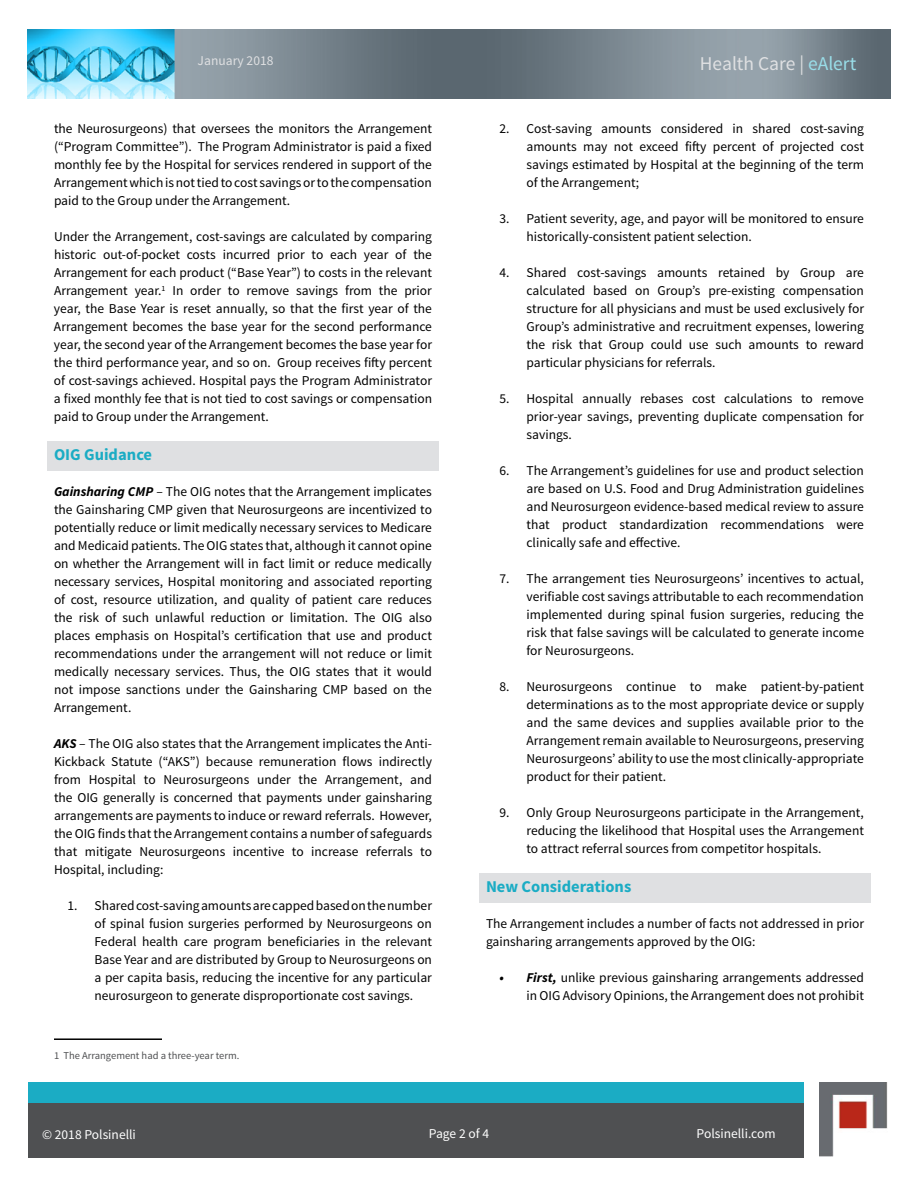
<style>
.page{position:relative;width:918px;height:1188px;background:#fff}
.page>*{position:absolute;margin:0;border:0;box-sizing:border-box;transform-origin:0 0}
.t1{font:19.5px "Source Sans Pro";color:#dfe0e2}
.t2{font:700 16.5px "Source Sans Pro";color:#1bacc4}
.t3{font:13.5px/18px "Source Sans Pro";color:#000;text-align:justify}
.t4{font:13.5px "Source Sans Pro";color:#fff}
.t5{font:13.5px "Source Sans Pro";color:#dfe0e2}
.t6{font:10.5px "Source Sans Pro";color:#4f5052}
.s1{color:#99dee9}
.s2{font-weight:700;font-style:italic}
</style>
<div class="page">
<img style="left:820px;top:1082px;width:67px;height:75px">
<div style="left:835px;top:1133px;width:54px;height:26px;background:#fff"></div>
<div style="left:28px;top:1082px;width:776px;height:23px;background:#1bacc4"></div>
<div style="left:28px;top:1104px;width:776px;height:54px;background:#4f5052"></div>
<div style="left:479px;top:873px;width:392px;height:30px;background:#dfe0e2"></div>
<div style="left:47px;top:441px;width:392px;height:30px;background:#dfe0e2"></div>
<hr style="left:54px;top:1038px;width:108px;height:2px;background:#000">
<img style="left:27px;top:29px;width:864px;height:70px">
<p class="t5" style="left:198px;top:52px;width:77px">January 2018</p>
<h1 class="t1" style="left:700px;top:51px;width:158px">Health Care | <span class="s1">eAlert</span></h1>
<p class="t3" style="left:54px;top:120px;width:380px">the Neurosurgeons) that oversees the monitors the Arrangement (“Program Committee”). The Program Administrator is paid a fixed monthly fee by the Hospital for services rendered in support of the Arrangement which is not tied to cost savings or to the compensation paid to the Group under the Arrangement.</p>
<p class="t3" style="left:54px;top:228px;width:380px">Under the Arrangement, cost-savings are calculated by comparing historic out-of-pocket costs incurred prior to each year of the Arrangement for each product (“Base Year”) to costs in the relevant Arrangement year.<sup>1</sup> In order to remove savings from the prior year, the Base Year is reset annually, so that the first year of the Arrangement becomes the base year for the second performance year, the second year of the Arrangement becomes the base year for the third performance year, and so on. Group receives fifty percent of cost-savings achieved. Hospital pays the Program Administrator a fixed monthly fee that is not tied to cost savings or compensation paid to Group under the Arrangement.</p>
<p class="t2" style="left:54px;top:444px;width:100px">OIG Guidance</p>
<p class="t3" style="left:54px;top:483px;width:380px"><span class="s2">Gainsharing CMP</span> – The OIG notes that the Arrangement implicates the Gainsharing CMP given that Neurosurgeons are incentivized to potentially reduce or limit medically necessary services to Medicare and Medicaid patients. The OIG states that, although it cannot opine on whether the Arrangement will in fact limit or reduce medically necessary services, Hospital monitoring and associated reporting of cost, resource utilization, and quality of patient care reduces the risk of such unlawful reduction or limitation. The OIG also places emphasis on Hospital’s certification that use and product recommendations under the arrangement will not reduce or limit medically necessary services. Thus, the OIG states that it would not impose sanctions under the Gainsharing CMP based on the Arrangement.</p>
<p class="t3" style="left:54px;top:735px;width:380px"><span class="s2">AKS</span> – The OIG also states that the Arrangement implicates the Anti-Kickback Statute (“AKS”) because remuneration flows indirectly from Hospital to Neurosurgeons under the Arrangement, and the OIG generally is concerned that payments under gainsharing arrangements are payments to induce or reward referrals. However, the OIG finds that the Arrangement contains a number of safeguards that mitigate Neurosurgeons incentive to increase referrals to Hospital, including:</p>
<p class="t3" style="left:94px;top:897px;width:339px;text-indent:-27px">1. Shared cost-saving amounts are capped based on the number of spinal fusion surgeries performed by Neurosurgeons on Federal health care program beneficiaries in the relevant Base Year and are distributed by Group to Neurosurgeons on a per capita basis, reducing the incentive for any particular neurosurgeon to generate disproportionate cost savings.</p>
<p class="t6" style="left:54px;top:1049px;width:187px">1 The Arrangement had a three-year term.</p>
<p class="t3" style="left:526px;top:120px;width:339px;text-indent:-27px">2. Cost-saving amounts considered in shared cost-saving amounts may not exceed fifty percent of projected cost savings estimated by Hospital at the beginning of the term of the Arrangement;</p>
<p class="t3" style="left:526px;top:210px;width:339px;text-indent:-27px">3. Patient severity, age, and payor will be monitored to ensure historically-consistent patient selection.</p>
<p class="t3" style="left:526px;top:264px;width:339px;text-indent:-27px">4. Shared cost-savings amounts retained by Group are calculated based on Group’s pre-existing compensation structure for all physicians and must be used exclusively for Group’s administrative and recruitment expenses, lowering the risk that Group could use such amounts to reward particular physicians for referrals.</p>
<p class="t3" style="left:526px;top:390px;width:339px;text-indent:-27px">5. Hospital annually rebases cost calculations to remove prior-year savings, preventing duplicate compensation for savings.</p>
<p class="t3" style="left:526px;top:462px;width:339px;text-indent:-27px">6. The Arrangement’s guidelines for use and product selection are based on U.S. Food and Drug Administration guidelines and Neurosurgeon evidence-based medical review to assure that product standardization recommendations were clinically safe and effective.</p>
<p class="t3" style="left:526px;top:570px;width:339px;text-indent:-27px">7. The arrangement ties Neurosurgeons’ incentives to actual, verifiable cost savings attributable to each recommendation implemented during spinal fusion surgeries, reducing the risk that false savings will be calculated to generate income for Neurosurgeons.</p>
<p class="t3" style="left:526px;top:678px;width:339px;text-indent:-27px">8. Neurosurgeons continue to make patient-by-patient determinations as to the most appropriate device or supply and the same devices and supplies available prior to the Arrangement remain available to Neurosurgeons, preserving Neurosurgeons’ ability to use the most clinically-appropriate product for their patient.</p>
<p class="t3" style="left:526px;top:804px;width:339px;text-indent:-27px">9. Only Group Neurosurgeons participate in the Arrangement, reducing the likelihood that Hospital uses the Arrangement to attract referral sources from competitor hospitals.</p>
<p class="t2" style="left:486px;top:876px;width:147px">New Considerations</p>
<p class="t3" style="left:486px;top:915px;width:380px">The Arrangement includes a number of facts not addressed in prior gainsharing arrangements approved by the OIG:</p>
<p class="t3" style="left:500px;top:969px;width:366px;text-align:right"><span class="s2">• First,</span> unlike previous gainsharing arrangements addressed in OIG Advisory Opinions, the Arrangement does not prohibit</p>
<p class="t4" style="left:429px;top:1125px;width:62px">Page 2 of 4</p>
<p class="t4" style="left:42px;top:1126px;width:95px">© 2018 Polsinelli</p>
<p class="t4" style="left:697px;top:1125px;width:81px">Polsinelli.com</p>
</div>
